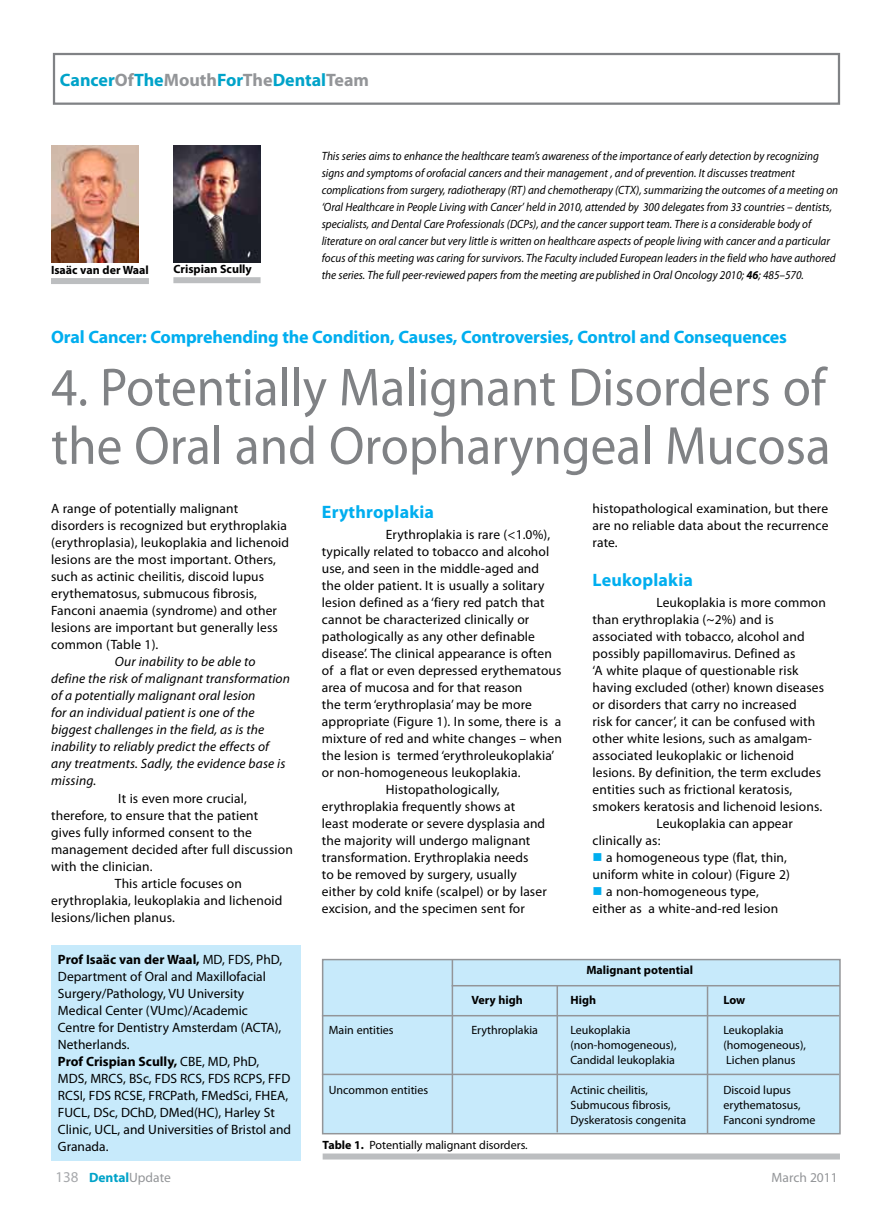
<style>
.page{position:relative;width:893px;height:1212px;background:#fff}
.page>*{position:absolute;margin:0;border:0;box-sizing:border-box;transform-origin:0 0}
.t1{font:54px/58.5px "Myriad Pro";color:#808285;scale:.95 1}
.t2{font:700 18px "Myriad Pro";letter-spacing:-.01em;color:#00aeef}
.t3{font:700 18px "Myriad Pro";color:#00a3c9}
.t4{font:700 18px "Myriad Pro";letter-spacing:.01em;color:#00aeef}
.t5{font:13.5px/17px "Myriad Pro";letter-spacing:.01em;color:#000}
.t6{font:italic 13.5px/17px "Myriad Pro";letter-spacing:.01em;color:#000}
.t7{font:700 13.5px "Myriad Pro";color:#00a3c9}
.t8{font:13.5px "Myriad Pro";color:#939598}
.t9{font:italic 12px/17px "Myriad Pro";color:#000;scale:.93 1}
.t10{font:12px "Myriad Pro";color:#000}
.t11{font:700 12px "Myriad Pro";color:#000}
.s1{color:#939598}
.s2{font-weight:700}
.s3{color:#00aeef}
.s4{font-weight:400;font-size:15px;color:#a7a9ac}
.s5{font-weight:400;color:#939598}
</style>
<div class="page">
<div style="left:53px;top:53px;width:787px;height:52px;border:2px solid #808285"></div>
<img style="left:51px;top:145px;width:88px;height:118px">
<div style="left:322px;top:959px;width:519px;height:175px;background:#c7eafb;border:2px solid #939598"></div>
<div style="left:51px;top:945px;width:250px;height:216px;background:#c7eafb"></div>
<div style="left:51px;top:278px;width:98px;height:6px;background:#bcbec0"></div>
<hr style="left:452px;top:985px;width:388px;height:1px;background:#939598">
<div style="left:323px;top:1153px;width:517px;height:6px;background:#bcbec0"></div>
<hr style="left:322px;top:1015px;width:517px;height:1px;background:#939598">
<hr style="left:322px;top:1073px;width:517px;height:2px;background:#939598">
<hr style="left:452px;top:959px;width:1px;height:174px;background:#939598">
<hr style="left:556px;top:985px;width:2px;height:147px;background:#939598">
<hr style="left:707px;top:986px;width:1px;height:147px;background:#939598">
<div style="left:173px;top:277px;width:88px;height:6px;background:#bcbec0"></div>
<img style="left:173px;top:146px;width:88px;height:116px">
<h2 class="t3" style="left:60px;top:68px;width:311px">Cancer<span class="s1">Of</span>The<span class="s1">Mouth</span>For<span class="s1">The</span>Dental<span class="s1">Team</span></h2>
<p class="t11" style="left:51px;top:262px;width:99px">Isaäc van der Waal</p>
<p class="t11" style="left:173px;top:261px;width:80px">Crispian Scully</p>
<p class="t9" style="left:322px;top:148px;width:557px">This series aims to enhance the healthcare team’s awareness of the importance of early detection by recognizing signs and symptoms of orofacial cancers and their management , and of prevention. It discusses treatment complications from surgery, radiotherapy (RT) and chemotherapy (CTX), summarizing the outcomes of a meeting on ‘Oral Healthcare in People Living with Cancer’ held in 2010, attended by 300 delegates from 33 countries – dentists, specialists, and Dental Care Professionals (DCPs), and the cancer support team. There is a considerable body of literature on oral cancer but very little is written on healthcare aspects of people living with cancer and a particular focus of this meeting was caring for survivors. The Faculty included European leaders in the field who have authored the series. The full peer-reviewed papers from the meeting are published in Oral Oncology 2010; <span class="s2">46</span>; 485–570.</p>
<h2 class="t2" style="left:51px;top:325px;width:737px">Oral Cancer: Comprehending the Condition, Causes, Controversies, Control and Consequences</h2>
<h1 class="t1" style="left:51px;top:357px;width:822px">4. Potentially Malignant Disorders of the Oral and Oropharyngeal Mucosa</h1>
<p class="t5" style="left:51px;top:500px;width:240px">A range of potentially malignant disorders is recognized but erythroplakia (erythroplasia), leukoplakia and lichenoid lesions are the most important. Others, such as actinic cheilitis, discoid lupus erythematosus, submucous fibrosis, Fanconi anaemia (syndrome) and other lesions are important but generally less common (Table 1).</p>
<p class="t6" style="left:51px;top:653px;width:240px;text-indent:64px">Our inability to be able to define the risk of malignant transformation of a potentially malignant oral lesion<br>for an individual patient is one of the biggest challenges in the field, as is the inability to reliably predict the effects of any treatments. Sadly, the evidence base is missing.</p>
<p class="t5" style="left:118px;top:789px;width:130px">It is even more crucial,</p>
<p class="t5" style="left:51px;top:806px;width:209px">therefore, to ensure that the patient</p>
<p class="t5" style="left:51px;top:823px;width:202px">gives fully informed consent to the</p>
<p class="t5" style="left:51px;top:840px;width:243px">management decided after full discussion</p>
<p class="t5" style="left:51px;top:857px;width:103px">with the clinician.</p>
<p class="t5" style="left:115px;top:874px;width:128px">This article focuses on</p>
<p class="t5" style="left:51px;top:891px;width:233px">erythroplakia, leukoplakia and lichenoid</p>
<p class="t5" style="left:51px;top:908px;width:125px">lesions/lichen planus.</p>
<p class="t5" style="left:593px;top:500px;width:237px;text-align:justify">histopathological examination, but there are no reliable data about the recurrence rate.</p>
<h2 class="t4" style="left:593px;top:568px;width:102px">Leukoplakia</h2>
<p class="t5" style="left:656px;top:594px;width:171px">Leukoplakia is more common</p>
<p class="t5" style="left:593px;top:611px;width:183px">than erythroplakia (~2%) and is</p>
<p class="t5" style="left:593px;top:628px;width:213px">associated with tobacco, alcohol and</p>
<p class="t5" style="left:593px;top:645px;width:204px">possibly papillomavirus. Defined as</p>
<p class="t5" style="left:593px;top:662px;width:207px">‘A white plaque of questionable risk</p>
<p class="t5" style="left:593px;top:679px;width:233px">having excluded (other) known diseases</p>
<p class="t5" style="left:593px;top:696px;width:206px">or disorders that carry no increased</p>
<p class="t5" style="left:593px;top:713px;width:224px">risk for cancer’, it can be confused with</p>
<p class="t5" style="left:593px;top:730px;width:221px">other white lesions, such as amalgam-</p>
<p class="t5" style="left:593px;top:747px;width:203px">associated leukoplakic or lichenoid</p>
<p class="t5" style="left:593px;top:764px;width:230px">lesions. By definition, the term excludes</p>
<p class="t5" style="left:593px;top:781px;width:201px">entities such as frictional keratosis,</p>
<p class="t5" style="left:593px;top:798px;width:231px">smokers keratosis and lichenoid lesions.</p>
<p class="t5" style="left:656px;top:815px;width:138px">Leukoplakia can appear</p>
<p class="t5" style="left:593px;top:832px;width:69px">clinically as:</p>
<p class="t5" style="left:593px;top:849px;width:199px"><span class="s3">■</span> a homogeneous type (flat, thin, uniform white in colour) (Figure 2)</p>
<p class="t5" style="left:593px;top:883px;width:187px"><span class="s3">■</span> a non-homogeneous type, either as a white-and-red lesion</p>
<h2 class="t4" style="left:322px;top:500px;width:114px">Erythroplakia</h2>
<p class="t5" style="left:386px;top:526px;width:166px">Erythroplakia is rare (&lt;1.0%),</p>
<p class="t5" style="left:322px;top:543px;width:229px">typically related to tobacco and alcohol</p>
<p class="t5" style="left:322px;top:560px;width:219px">use, and seen in the middle-aged and</p>
<p class="t5" style="left:322px;top:577px;width:224px">the older patient. It is usually a solitary</p>
<p class="t5" style="left:322px;top:594px;width:224px">lesion defined as a ‘fiery red patch that</p>
<p class="t5" style="left:322px;top:611px;width:209px">cannot be characterized clinically or</p>
<p class="t5" style="left:322px;top:628px;width:215px">pathologically as any other definable</p>
<p class="t5" style="left:322px;top:645px;width:231px">disease’. The clinical appearance is often</p>
<p class="t5" style="left:322px;top:662px;width:241px">of a flat or even depressed erythematous</p>
<p class="t5" style="left:322px;top:679px;width:202px">area of mucosa and for that reason</p>
<p class="t5" style="left:322px;top:696px;width:212px">the term ‘erythroplasia’ may be more</p>
<p class="t5" style="left:322px;top:713px;width:241px">appropriate (Figure 1). In some, there is a</p>
<p class="t5" style="left:322px;top:730px;width:241px">mixture of red and white changes – when</p>
<p class="t5" style="left:322px;top:747px;width:234px">the lesion is termed ‘erythroleukoplakia’</p>
<p class="t5" style="left:322px;top:764px;width:200px">or non-homogeneous leukoplakia.</p>
<p class="t5" style="left:386px;top:781px;width:116px">Histopathologically,</p>
<p class="t5" style="left:322px;top:798px;width:195px">erythroplakia frequently shows at</p>
<p class="t5" style="left:322px;top:815px;width:225px">least moderate or severe dysplasia and</p>
<p class="t5" style="left:322px;top:832px;width:210px">the majority will undergo malignant</p>
<p class="t5" style="left:322px;top:849px;width:208px">transformation. Erythroplakia needs</p>
<p class="t5" style="left:322px;top:866px;width:196px">to be removed by surgery, usually</p>
<p class="t5" style="left:322px;top:883px;width:226px">either by cold knife (scalpel) or by laser</p>
<p class="t5" style="left:322px;top:900px;width:204px">excision, and the specimen sent for</p>
<p class="t5" style="left:58px;top:951px;width:235px"><span class="s2">Prof Isaäc van der Waal,</span> MD, FDS, PhD, Department of Oral and Maxillofacial Surgery/Pathology, VU University Medical Center (VUmc)/Academic<br>Centre for Dentistry Amsterdam (ACTA), Netherlands.<br><span class="s2">Prof Crispian Scully,</span> CBE, MD, PhD, MDS, MRCS, BSc, FDS RCS, FDS RCPS, FFD RCSI, FDS RCSE, FRCPath, FMedSci, FHEA, FUCL, DSc, DChD, DMed(HC), Harley St Clinic, UCL, and Universities of Bristol and Granada.</p>
<p class="t11" style="left:586px;top:962px;width:108px">Malignant potential</p>
<p class="t11" style="left:471px;top:992px;width:53px">Very high</p>
<p class="t11" style="left:570px;top:992px;width:27px">High</p>
<p class="t11" style="left:723px;top:992px;width:23px">Low</p>
<p class="t10" style="left:329px;top:1023px;width:66px">Main entities</p>
<p class="t10" style="left:471px;top:1023px;width:68px">Erythroplakia</p>
<p class="t10" style="left:570px;top:1023px;width:62px">Leukoplakia</p>
<p class="t10" style="left:723px;top:1023px;width:62px">Leukoplakia</p>
<p class="t10" style="left:570px;top:1038px;width:108px">(non-homogeneous),</p>
<p class="t10" style="left:723px;top:1038px;width:84px">(homogeneous),</p>
<p class="t10" style="left:570px;top:1053px;width:106px">Candidal leukoplakia</p>
<p class="t10" style="left:726px;top:1053px;width:71px">Lichen planus</p>
<p class="t10" style="left:329px;top:1083px;width:101px">Uncommon entities</p>
<p class="t10" style="left:570px;top:1083px;width:79px">Actinic cheilitis,</p>
<p class="t10" style="left:723px;top:1083px;width:69px">Discoid lupus</p>
<p class="t10" style="left:570px;top:1098px;width:102px">Submucous fibrosis,</p>
<p class="t10" style="left:723px;top:1098px;width:79px">erythematosus,</p>
<p class="t10" style="left:570px;top:1113px;width:117px">Dyskeratosis congenita</p>
<p class="t10" style="left:723px;top:1113px;width:94px">Fanconi syndrome</p>
<p class="t10" style="left:323px;top:1138px;width:207px"><span class="s2">Table 1.</span> Potentially malignant disorders.</p>
<p class="t7" style="left:56px;top:1168px;width:117px"><span class="s4">138</span> Dental<span class="s5">Update</span></p>
<p class="t8" style="left:772px;top:1168px;width:68px">March 2011</p>
</div>
